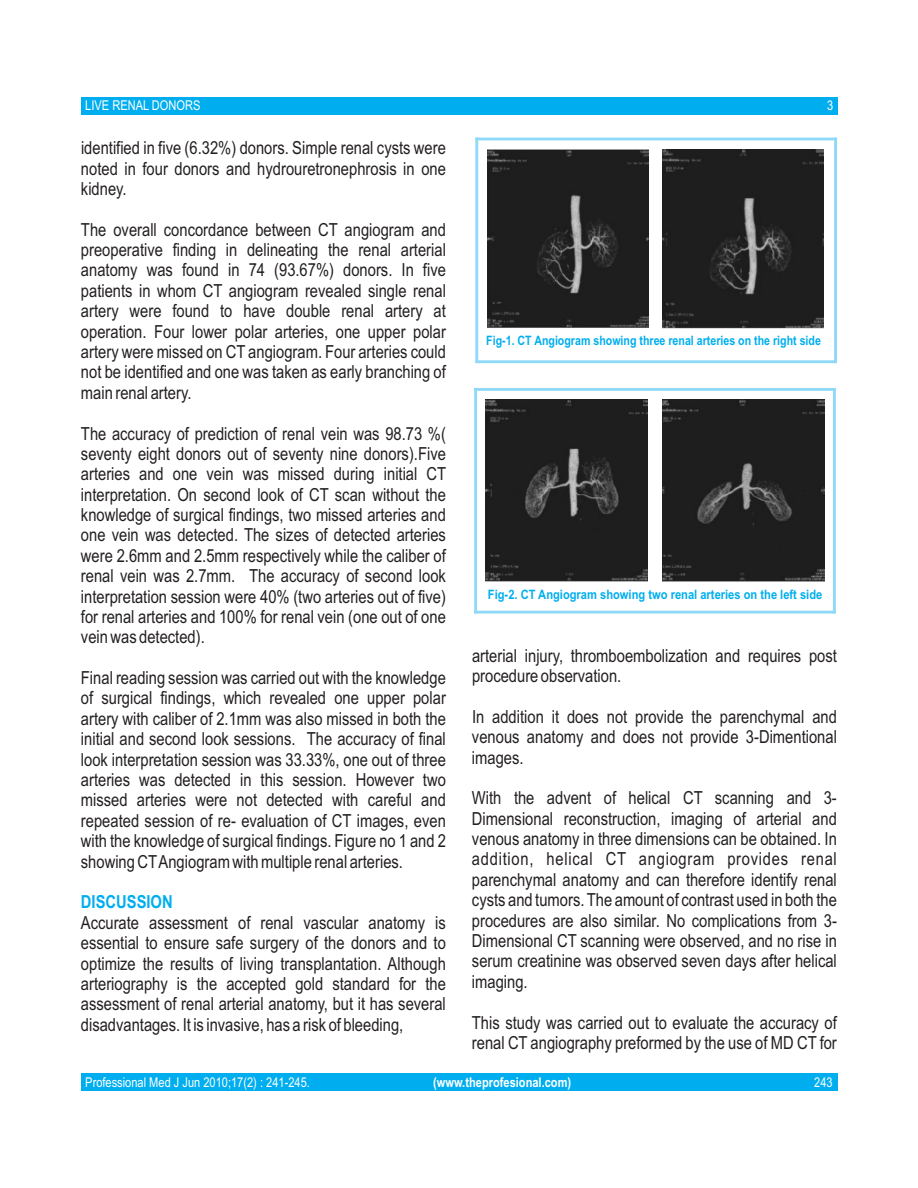
<style>
.page{position:relative;width:918px;height:1188px;background:#fff}
.page>*{position:absolute;margin:0;border:0;box-sizing:border-box;transform-origin:0 0}
.t1{font:18px/20.4px "Arial Narrow";color:#231f20;text-align:justify}
.t2{font:700 18px "Arial Narrow";color:#00aeef}
.t3{font:13.5px "Arial Narrow";color:#fff}
.t4{font:700 13.5px "Arial Narrow";color:#fff}
.t5{font:700 12.9px "Arial Narrow";color:#00aeef}
.t6{font:700 12.9px "Arial Narrow";color:#00aeef;scale:1.05 1}
</style>
<div class="page">
<div style="left:81px;top:97px;width:756px;height:17px;background:#00aeef"></div>
<div style="left:81px;top:1074px;width:756px;height:17px;background:#00aeef"></div>
<hr style="left:474px;top:388px;width:3px;height:225px;background:#8ed8f8">
<hr style="left:833px;top:388px;width:3px;height:225px;background:#8ed8f8">
<hr style="left:474px;top:388px;width:362px;height:3px;background:#8ed8f8">
<hr style="left:474px;top:611px;width:362px;height:3px;background:#8ed8f8">
<img style="left:662px;top:150px;width:162px;height:178px">
<hr style="left:475px;top:138px;width:3px;height:225px;background:#8ed8f8">
<hr style="left:834px;top:138px;width:3px;height:225px;background:#8ed8f8">
<hr style="left:475px;top:138px;width:362px;height:2px;background:#8ed8f8">
<hr style="left:475px;top:360px;width:362px;height:3px;background:#8ed8f8">
<img style="left:487px;top:150px;width:162px;height:178px">
<img style="left:662px;top:400px;width:162px;height:182px">
<img style="left:486px;top:400px;width:162px;height:182px">
<p class="t3" style="left:85px;top:100px;width:117px">LIVE RENAL DONORS</p>
<p class="t1" style="left:81px;top:139px;width:366px">identified in five (6.32%) donors. Simple renal cysts were noted in four donors and hydrouretronephrosis in one kidney.</p>
<p class="t1" style="left:81px;top:221px;width:366px">The overall concordance between CT angiogram and preoperative finding in delineating the renal arterial anatomy was found in 74 (93.67%) donors. In five patients in whom CT angiogram revealed single renal artery were found to have double renal artery at operation. Four lower polar arteries, one upper polar artery were missed on CT angiogram. Four arteries could not be identified and one was taken as early branching of main renal artery.</p>
<p class="t1" style="left:81px;top:425px;width:367px">The accuracy of prediction of renal vein was 98.73 %( seventy eight donors out of seventy nine donors).Five arteries and one vein was missed during initial CT interpretation. On second look of CT scan without the knowledge of surgical findings, two missed arteries and one vein was detected. The sizes of detected arteries were 2.6mm and 2.5mm respectively while the caliber of renal vein was 2.7mm. The accuracy of second look interpretation session were 40% (two arteries out of five) for renal arteries and 100% for renal vein (one out of one vein was detected).</p>
<p class="t3" style="left:827px;top:100px;width:8px">3</p>
<p class="t5" style="left:486px;top:335px;width:336px">Fig-1. CT Angiogram showing three renal arteries on the right side</p>
<p class="t6" style="left:488px;top:590px;width:320px">Fig-2. CT Angiogram showing two renal arteries on the left side</p>
<p class="t1" style="left:472px;top:647px;width:366px">arterial injury, thromboembolization and requires post</p>
<p class="t1" style="left:81px;top:669px;width:366px">Final reading session was carried out with the knowledge</p>
<p class="t1" style="left:472px;top:667px;width:151px">procedure observation.</p>
<p class="t1" style="left:81px;top:690px;width:366px">of surgical findings, which revealed one upper polar artery with caliber of 2.1mm was also missed in both the</p>
<p class="t1" style="left:472px;top:708px;width:366px">In addition it does not provide the parenchymal and venous anatomy and does not provide 3-Dimentional</p>
<p class="t1" style="left:81px;top:730px;width:366px">initial and second look sessions. The accuracy of final</p>
<p class="t1" style="left:472px;top:749px;width:53px">images.</p>
<p class="t1" style="left:81px;top:751px;width:366px">look interpretation session was 33.33%, one out of three arteries was detected in this session. However two missed arteries were not detected with careful and</p>
<p class="t1" style="left:472px;top:789px;width:366px">With the advent of helical CT scanning and 3-</p>
<p class="t1" style="left:81px;top:812px;width:366px">repeated session of re- evaluation of CT images, even</p>
<p class="t1" style="left:472px;top:810px;width:366px">Dimensional reconstruction, imaging of arterial and</p>
<p class="t1" style="left:81px;top:832px;width:366px">with the knowledge of surgical findings. Figure no 1 and 2</p>
<p class="t1" style="left:472px;top:830px;width:366px">venous anatomy in three dimensions can be obtained. In</p>
<p class="t1" style="left:81px;top:853px;width:324px">showing CTAngiogram with multiple renal arteries.</p>
<p class="t1" style="left:472px;top:851px;width:366px">addition, helical CT angiogram provides renal parenchymal anatomy and can therefore identify renal cysts and tumors. The amount of contrast used in both the</p>
<p class="t1" style="left:81px;top:914px;width:346px">Accurate assessment of renal vascular anatomy</p>
<p class="t1" style="left:472px;top:912px;width:366px">procedures are also similar. No complications from 3-</p>
<p class="t2" style="left:81px;top:895px;width:93px">DISCUSSION</p>
<p class="t1" style="left:81px;top:914px;width:366px;text-align:right">is<br>essential to ensure safe surgery of the donors and to</p>
<p class="t1" style="left:472px;top:932px;width:366px">Dimensional CT scanning were observed, and no rise in</p>
<p class="t1" style="left:81px;top:955px;width:366px">optimize the results of living transplantation. Although</p>
<p class="t1" style="left:472px;top:952px;width:366px">serum creatinine was observed seven days after helical</p>
<p class="t1" style="left:81px;top:975px;width:88px">arteriography</p>
<p class="t1" style="left:472px;top:973px;width:57px">imaging.</p>
<p class="t1" style="left:81px;top:975px;width:366px;text-indent:96px">is the accepted gold standard for the assessment of renal arterial anatomy, but it has several disadvantages.It is invasive, has a risk of bleeding,</p>
<p class="t1" style="left:472px;top:1014px;width:366px">This study was carried out to evaluate the accuracy of renal CT angiography preformed by the use of MD CT for</p>
<p class="t3" style="left:85px;top:1077px;width:226px">Professional Med J Jun 2010;17(2) : 241-245.</p>
<p class="t4" style="left:433px;top:1077px;width:140px">(www.theprofesional.com)</p>
<p class="t3" style="left:814px;top:1077px;width:20px">243</p>
</div>
